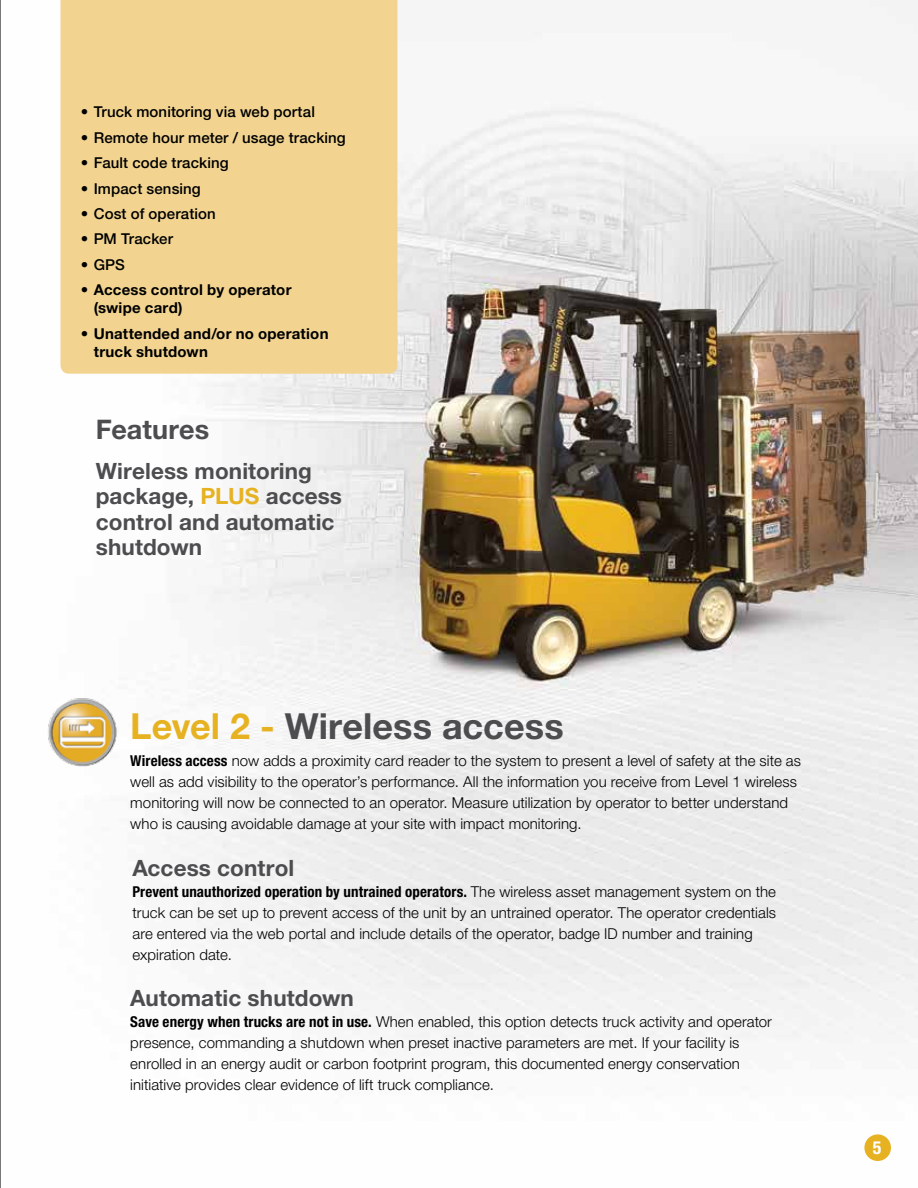
<style>
.page{position:relative;width:918px;height:1188px;background:#fff}
.page>*{position:absolute;margin:0;border:0;box-sizing:border-box;transform-origin:0 0}
.t1{font:700 36px "Helvetica Neue LT Std";color:#4d4d4f}
.t2{font:700 27px "Helvetica Neue LT Std";letter-spacing:.005em;color:#4d4d4f}
.t3{font:700 22.5px/25.5px "Helvetica Neue LT Std";letter-spacing:.005em;color:#4d4d4f}
.t4{font:700 condensed 18px "Helvetica Neue LT Std";color:#fff}
.t5{font:300 15px/21px "Helvetica Neue LT Std";letter-spacing:.005em;color:#000}
.t6{font:500 15px "Helvetica Neue LT Std";letter-spacing:.005em;color:#000}
.t7{font:700 15px/18px "Helvetica Neue LT Std";letter-spacing:.015em;color:#000}
.s1{color:#e7b222}
.s2{font-weight:700;font-stretch:condensed}
</style>
<div class="page">
<img style="left:166px;top:0;width:752px;height:1161px">
<div style="left:60px;top:0;width:337px;height:374px;background:#f2d490"></div>
<hr style="left:0;top:0;width:1px;height:1188px;background:#4d4d4f">
<div style="left:864px;top:1134px;width:27px;height:27px;background:#e7b222;border-radius:50%"></div>
<img style="left:48px;top:698px;width:69px;height:69px">
<p class="t6" style="left:81px;top:103px;width:235px">• Truck monitoring via web portal</p>
<p class="t6" style="left:81px;top:128px;width:266px">• Remote hour meter / usage tracking</p>
<p class="t6" style="left:81px;top:154px;width:149px">• Fault code tracking</p>
<p class="t6" style="left:81px;top:179px;width:121px">• Impact sensing</p>
<p class="t6" style="left:81px;top:205px;width:136px">• Cost of operation</p>
<p class="t6" style="left:81px;top:230px;width:94px">• PM Tracker</p>
<p class="t6" style="left:81px;top:256px;width:45px">• GPS</p>
<p class="t7" style="left:94px;top:281px;width:199px;text-indent:-13px">• Access control by operator (swipe card)</p>
<p class="t7" style="left:94px;top:324px;width:236px;text-indent:-13px">• Unattended and/or no operation truck shutdown</p>
<h2 class="t2" style="left:96px;top:412px;width:115px">Features</h2>
<h3 class="t3" style="left:96px;top:458px;width:248px">Wireless monitoring package, <span class="s1">PLUS</span> access control and automatic shutdown</h3>
<h1 class="t1" style="left:130px;top:704px;width:435px"><span class="s1">Level 2 -</span> Wireless access</h1>
<p class="t5" style="left:130px;top:750px;width:672px"><span class="s2">Wireless access</span> now adds a proximity card reader to the system to present a level of safety at the site as well as add visibility to the operator’s performance. All the information you receive from Level 1 wireless monitoring will now be connected to an operator. Measure utilization by operator to better understand who is causing avoidable damage at your site with impact monitoring.</p>
<h3 class="t3" style="left:132px;top:855px;width:163px">Access control</h3>
<p class="t5" style="left:132px;top:881px;width:645px"><span class="s2">Prevent unauthorized operation by untrained operators.</span> The wireless asset management system on the truck can be set up to prevent access of the unit by an untrained operator. The operator credentials are entered via the web portal and include details of the operator, badge ID number and training expiration date.</p>
<h3 class="t3" style="left:130px;top:985px;width:225px">Automatic shutdown</h3>
<p class="t5" style="left:130px;top:1011px;width:643px"><span class="s2">Save energy when trucks are not in use.</span> When enabled, this option detects truck activity and operator presence, commanding a shutdown when preset inactive parameters are met. If your facility is enrolled in an energy audit or carbon footprint program, this documented energy conservation initiative provides clear evidence of lift truck compliance.</p>
<p class="t4" style="left:873px;top:1137px;width:10px">5</p>
</div>
